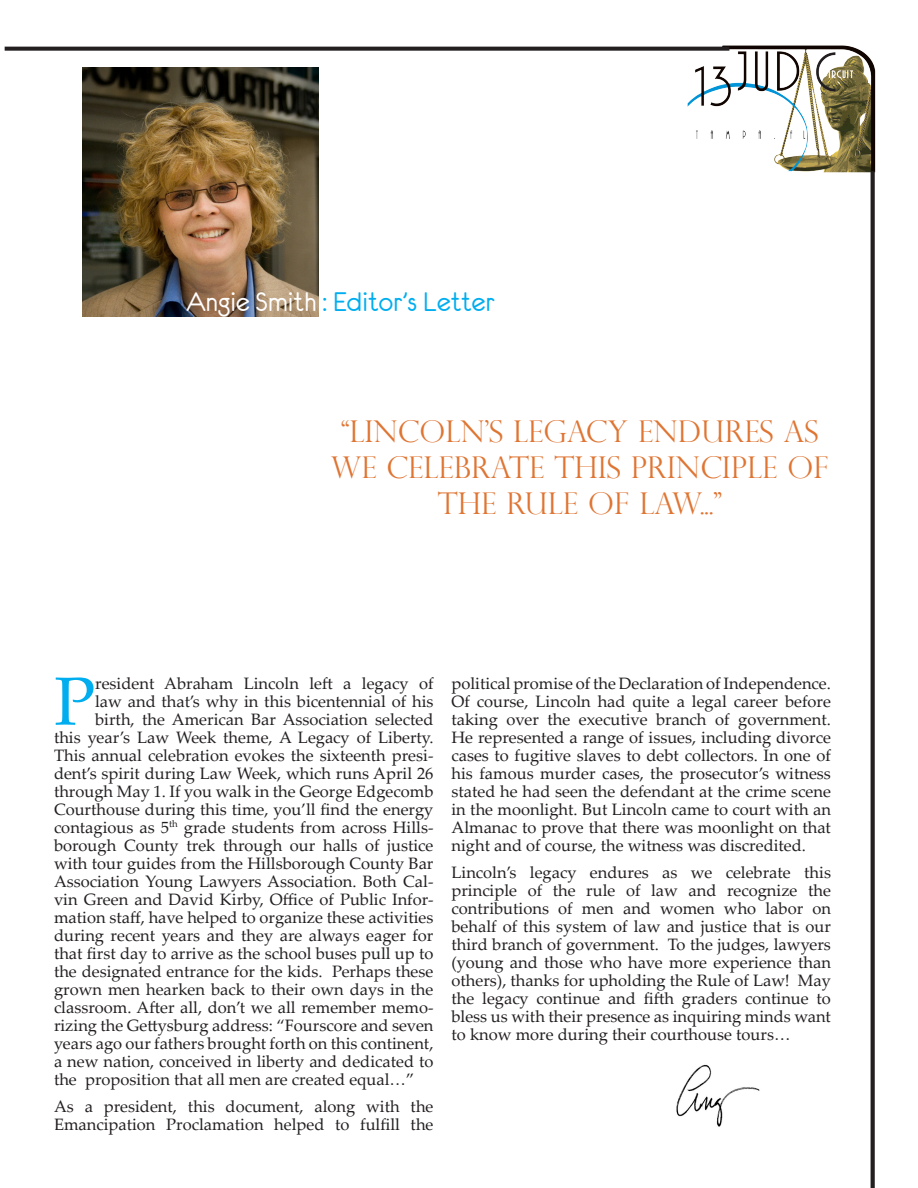
<style>
.page{position:relative;width:918px;height:1188px;background:#fff}
.page>*{position:absolute;margin:0;border:0;box-sizing:border-box;transform-origin:0 0}
.Drop_Cap{font:68.25px "Palatino Linotype";color:#00aeef}
.t1{font:300 30px/36px "Perpetua Titling";color:#df7533;text-align:center}
.t2{font:30px "Eurofurenceregular";color:#00aeef}
.Drop_Cap-2{font:16.5px/18px "Palatino Linotype";color:#231f20;text-align:justify}
.s1{color:#fff}
</style>
<div class="page">
<img style="left:676px;top:1064px;width:84px;height:63px">
<img style="left:684px;top:45px;width:192px;height:131px">
<svg style="left:5px;top:47px;width:724px;height:4px;background:#343132"></svg>
<svg style="left:871px;top:171px;width:4px;height:1017px;background:#2f2b2c"></svg>
<img style="left:82px;top:68px;width:236px;height:248px">
<p class="t2" style="left:186px;top:287px;width:311px"><span class="s1">Angie Smith</span> : Editor’s Letter</p>
<p class="t1" style="left:331px;top:413px;width:500px">“LINCOLN’S LEGACY ENDURES AS<br>WE CELEBRATE THIS PRINCIPLE OF<br>THE RULE OF LAW...”</p>
<p class="Drop_Cap" style="left:54px;top:653px;width:43px">P</p>
<p class="Drop_Cap-2" style="left:95px;top:673px;width:340px">resident Abraham Lincoln left a legacy of</p>
<p class="Drop_Cap-2" style="left:95px;top:691px;width:340px">law and that’s why in this bicentennial of his</p>
<p class="Drop_Cap-2" style="left:95px;top:709px;width:340px">birth, the American Bar Association selected</p>
<p class="Drop_Cap-2" style="left:54px;top:727px;width:381px">this year’s Law Week theme, A Legacy of Liberty.</p>
<p class="Drop_Cap-2" style="left:54px;top:745px;width:381px">This annual celebration evokes the sixteenth presi-</p>
<p class="Drop_Cap-2" style="left:54px;top:763px;width:381px">dent’s spirit during Law Week, which runs April 26</p>
<p class="Drop_Cap-2" style="left:54px;top:781px;width:381px">through May 1. If you walk in the George Edgecomb</p>
<p class="Drop_Cap-2" style="left:54px;top:799px;width:381px">Courthouse during this time, you’ll find the energy</p>
<p class="Drop_Cap-2" style="left:54px;top:817px;width:381px">contagious as 5<sup>th</sup> grade students from across Hills-</p>
<p class="Drop_Cap-2" style="left:54px;top:835px;width:381px">borough County trek through our halls of justice</p>
<p class="Drop_Cap-2" style="left:54px;top:853px;width:381px">with tour guides from the Hillsborough County Bar</p>
<p class="Drop_Cap-2" style="left:54px;top:871px;width:381px">Association Young Lawyers Association. Both Cal-</p>
<p class="Drop_Cap-2" style="left:54px;top:889px;width:381px">vin Green and David Kirby, Office of Public Infor-</p>
<p class="Drop_Cap-2" style="left:54px;top:907px;width:381px">mation staff, have helped to organize these activities</p>
<p class="Drop_Cap-2" style="left:54px;top:925px;width:381px">during recent years and they are always eager for</p>
<p class="Drop_Cap-2" style="left:54px;top:943px;width:381px">that first day to arrive as the school buses pull up to</p>
<p class="Drop_Cap-2" style="left:54px;top:961px;width:381px">the designated entrance for the kids. Perhaps these</p>
<p class="Drop_Cap-2" style="left:54px;top:979px;width:381px">grown men hearken back to their own days in the</p>
<p class="Drop_Cap-2" style="left:54px;top:997px;width:381px">classroom. After all, don’t we all remember memo-</p>
<p class="Drop_Cap-2" style="left:54px;top:1015px;width:381px">rizing the Gettysburg address: “Fourscore and seven</p>
<p class="Drop_Cap-2" style="left:54px;top:1033px;width:381px">years ago our fathers brought forth on this continent,</p>
<p class="Drop_Cap-2" style="left:54px;top:1051px;width:381px">a new nation, conceived in liberty and dedicated to</p>
<p class="Drop_Cap-2" style="left:54px;top:1069px;width:362px">the proposition that all men are created equal…”</p>
<p class="Drop_Cap-2" style="left:54px;top:1096px;width:381px">As a president, this document, along with the<br>Emancipation Proclamation helped to fulfill the</p>
<p class="Drop_Cap-2" style="left:451px;top:673px;width:381px">political promise of the Declaration of Independence.<br>Of course, Lincoln had quite a legal career before taking over the executive branch of government.<br>He represented a range of issues, including divorce cases to fugitive slaves to debt collectors. In one of his famous murder cases, the prosecutor’s witness stated he had seen the defendant at the crime scene in the moonlight. But Lincoln came to court with an Almanac to prove that there was moonlight on that night and of course, the witness was discredited.</p>
<p class="Drop_Cap-2" style="left:451px;top:862px;width:381px">Lincoln’s legacy endures as we celebrate this principle of the rule of law and recognize the contributions of men and women who labor on behalf of this system of law and justice that is our third branch of government. To the judges, lawyers (young and those who have more experience than others), thanks for upholding the Rule of Law! May the legacy continue and fifth graders continue to bless us with their presence as inquiring minds want to know more during their courthouse tours…</p>
</div>
